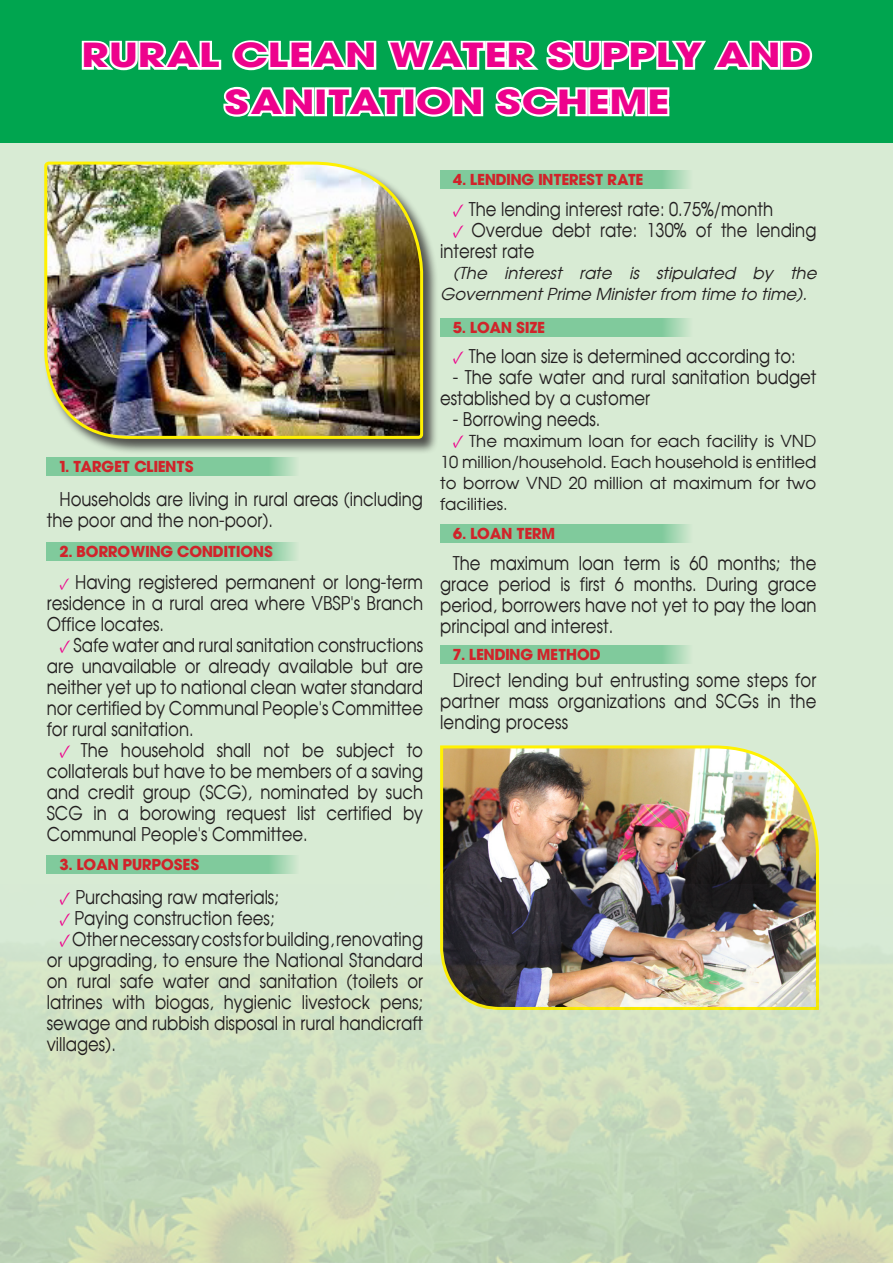
<style>
.page{position:relative;width:893px;height:1263px;background:#fff}
.page>*{position:absolute;margin:0;border:0;box-sizing:border-box;transform-origin:0 0}
.t1{font:700 33px "NGANHANGCSXH1 bold";letter-spacing:.02em;color:#ed028c;scale:1.27 1}
.t2{font:18.9px/21px "NGANHANGCSXH2 regular";color:#231f20;text-align:justify;scale:.87 1}
.t3{font:16.5px/21px "NGANHANGCSXH2 regular";color:#231f20;text-align:justify}
.t4{font:italic 16.5px/21px "NGANHANGCSXH2 italic";color:#231f20}
.t5{font:700 15px "NGANHANGCSXH1 bold";color:#d1232a}
.s1{font-family:"Minion Pro";font-size:17.25px;color:#ed028c}
.s2{font-family:"Minion Pro";color:#ed028c}
.s3{font-family:"Minion Pro";font-size:18.9px;color:#ed028c}
</style>
<div class="page">
<div style="left:0;top:105px;width:893px;height:1158px;background:#d8ebd4"></div>
<div style="left:47px;top:457px;width:252px;height:18px;background:#80ca9c"></div>
<div style="left:44px;top:161px;width:395px;height:294px;background:#231f20;opacity:.75"></div>
<img style="left:44px;top:161px;width:381px;height:279px">
<div style="left:0;top:0;width:893px;height:142px;background:#00a54f"></div>
<img style="left:440px;top:745px;width:379px;height:140px">
<img style="left:0;top:885px;width:893px;height:378px">
<svg style="left:81px;top:40px;width:141px;height:31px"></svg>
<svg style="left:232px;top:40px;width:581px;height:31px"></svg>
<svg style="left:223px;top:86px;width:93px;height:31px"></svg>
<div style="left:315px;top:87px;width:12px;height:29px;border:4px solid #fff"></div>
<svg style="left:325px;top:87px;width:81px;height:30px"></svg>
<div style="left:403px;top:87px;width:13px;height:29px;border:4px solid #fff"></div>
<svg style="left:412px;top:86px;width:72px;height:31px"></svg>
<svg style="left:495px;top:86px;width:175px;height:31px"></svg>
<div style="left:47px;top:543px;width:252px;height:18px;background:#80ca9c"></div>
<div style="left:47px;top:855px;width:252px;height:18px;background:#80ca9c"></div>
<div style="left:440px;top:170px;width:252px;height:18px;background:#80ca9c"></div>
<div style="left:440px;top:318px;width:252px;height:18px;background:#80ca9c"></div>
<div style="left:440px;top:524px;width:252px;height:18px;background:#80ca9c"></div>
<div style="left:440px;top:645px;width:252px;height:18px;background:#80ca9c"></div>
<p class="t1" style="left:82px;top:32px;width:575px">RURAL CLEAN WATER SUPPLY AND</p>
<p class="t1" style="left:224px;top:79px;width:352px">SANITATION SCHEME</p>
<p class="t5" style="left:60px;top:456px;width:136px">1. TARGET CLIENTS</p>
<p class="t2" style="left:47px;top:487px;width:434px;text-indent:13px">Households are living in rural areas (including the poor and the non-poor).</p>
<p class="t5" style="left:60px;top:541px;width:215px">2. BORROWING CONDITIONS</p>
<p class="t2" style="left:47px;top:570px;width:434px;text-indent:13px"><span class="s1">✓</span> Having registered permanent or long-term residence in a rural area where VBSP’s Branch Office locates.</p>
<p class="t2" style="left:47px;top:633px;width:434px;text-indent:13px"><span class="s2">✓</span> Safe water and rural sanitation constructions are unavailable or already available but are neither yet up to national clean water standard nor certified by Communal People’s Committee for rural sanitation.</p>
<p class="t2" style="left:47px;top:738px;width:434px;text-indent:13px"><span class="s2">✓</span> The household shall not be subject to collaterals but have to be members of a saving and credit group (SCG), nominated by such SCG in a borowing request list certified by Communal People’s Committee.</p>
<p class="t5" style="left:60px;top:854px;width:141px">3. LOAN PURPOSES</p>
<p class="t2" style="left:60px;top:885px;width:254px"><span class="s2">✓</span> Purchasing raw materials;</p>
<p class="t2" style="left:60px;top:906px;width:249px"><span class="s2">✓</span> Paying construction fees;</p>
<p class="t2" style="left:47px;top:927px;width:434px;text-indent:13px"><span class="s2">✓</span> Other necessary costs for building, renovating or upgrading, to ensure the National Standard on rural safe water and sanitation (toilets or latrines with biogas, hygienic livestock pens; sewage and rubbish disposal in rural handicraft villages).</p>
<p class="t5" style="left:453px;top:169px;width:192px">4. LENDING INTEREST RATE</p>
<p class="t2" style="left:453px;top:197px;width:370px"><span class="s2">✓</span> The lending interest rate: 0.75%/month</p>
<p class="t2" style="left:440px;top:218px;width:434px;text-indent:13px"><span class="s2">✓</span> Overdue debt rate: 130% of the lending interest rate</p>
<p class="t4" style="left:440px;top:261px;width:378px;text-indent:13px">(The interest rate is stipulated by the<br>Government Prime Minister from time to time).</p>
<p class="t5" style="left:453px;top:317px;width:94px">5. LOAN SIZE</p>
<p class="t2" style="left:453px;top:344px;width:396px"><span class="s2">✓</span> The loan size is determined according to:</p>
<p class="t2" style="left:440px;top:365px;width:434px;text-indent:13px">- The safe water and rural sanitation budget established by a customer</p>
<p class="t2" style="left:453px;top:407px;width:171px">- Borrowing needs.</p>
<p class="t3" style="left:440px;top:430px;width:378px;text-indent:13px"><span class="s3">✓</span> The maximum loan for each facility is VND 10 million/household. Each household is entitled to borrow VND 20 million at maximum for two facilities.</p>
<p class="t5" style="left:453px;top:523px;width:104px">6. LOAN TERM</p>
<p class="t2" style="left:440px;top:551px;width:434px;text-indent:13px">The maximum loan term is 60 months; the grace period is first 6 months. During grace period, borrowers have not yet to pay the loan principal and interest.</p>
<p class="t5" style="left:453px;top:644px;width:149px">7. LENDING METHOD</p>
<p class="t2" style="left:440px;top:668px;width:434px;text-indent:13px">Direct lending but entrusting some steps for partner mass organizations and SCGs in the lending process</p>
</div>
